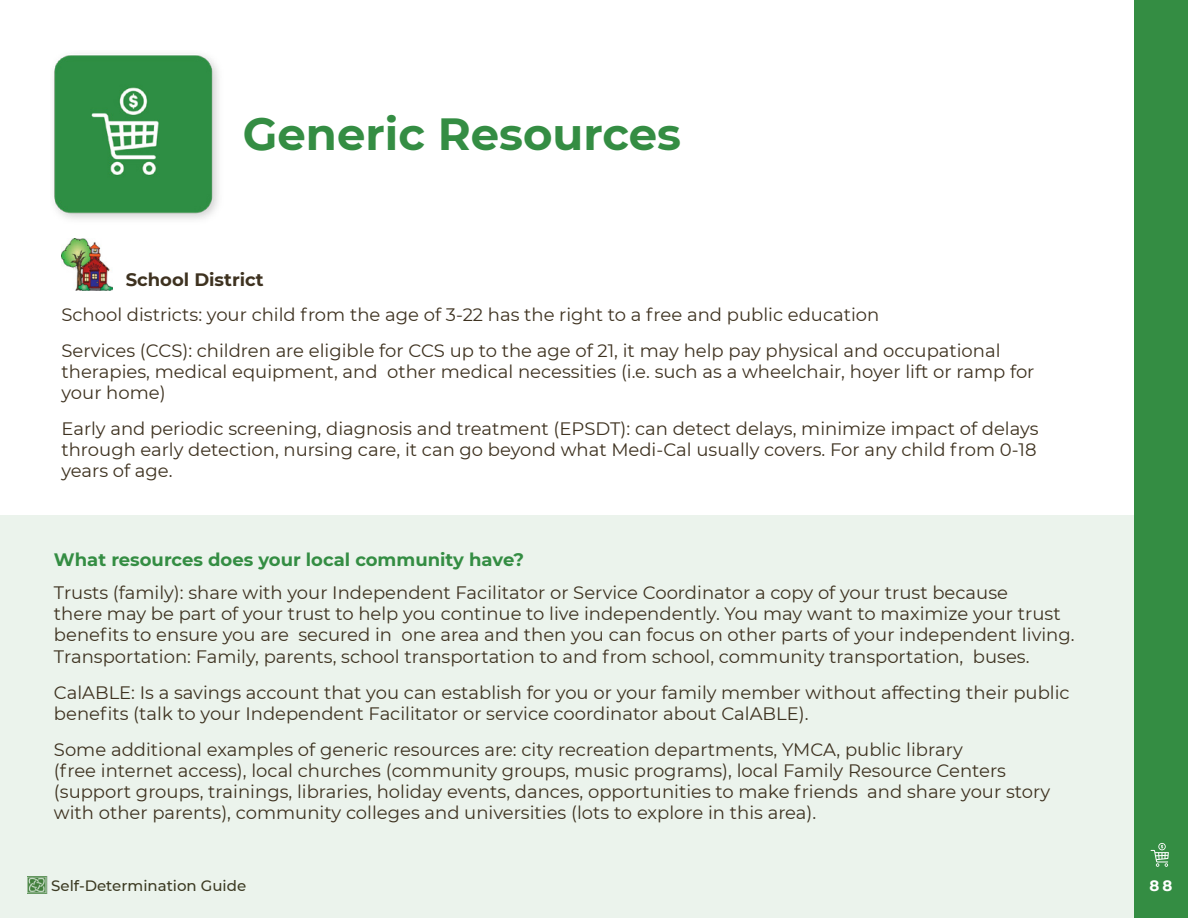
<style>
.page{position:relative;width:1188px;height:918px;background:#fff}
.page>*{position:absolute;margin:0;border:0;box-sizing:border-box;transform-origin:0 0}
.t1{font:700 45px "Montserrat";color:#348d43}
.t2{font:18px/21px "Montserrat";color:#3e3220}
.t3{font:700 18px "Montserrat";color:#348d43}
.t4{font:700 18px "Montserrat";color:#3e3220}
.t5{font:500 15px "Montserrat";color:#3e3220}
.t6{font:700 15px "Montserrat";color:#fff}
</style>
<div class="page">
<div style="left:1134px;top:0;width:54px;height:918px;background:#348d43"></div>
<img style="left:54px;top:55px;width:165px;height:165px">
<svg style="left:1151px;top:843px;width:18px;height:24px"></svg>
<img style="left:62px;top:238px;width:51px;height:53px">
<div style="left:0;top:515px;width:1134px;height:403px;background:#ebf3ec"></div>
<p class="t1" style="left:243px;top:102px;width:440px">Generic Resources</p>
<p class="t4" style="left:126px;top:267px;width:140px">School District</p>
<p class="t2" style="left:62px;top:303px;width:819px">School districts: your child from the age of 3-22 has the right to a free and public education</p>
<p class="t2" style="left:62px;top:339px;width:975px">Services (CCS): children are eligible for CCS up to the age of 21, it may help pay physical and occupational therapies, medical equipment, and other medical necessities (i.e. such as a wheelchair, hoyer lift or ramp for your home)</p>
<p class="t2" style="left:62px;top:417px;width:979px">Early and periodic screening, diagnosis and treatment (EPSDT): can detect delays, minimize impact of delays through early detection, nursing care, it can go beyond what Medi-Cal usually covers. For any child from 0-18 years of age.</p>
<p class="t3" style="left:54px;top:547px;width:472px">What resources does your local community have?</p>
<p class="t2" style="left:54px;top:582px;width:1022px">Trusts (family): share with your Independent Facilitator or Service Coordinator a copy of your trust because<br>there may be part of your trust to help you continue to live independently. You may want to maximize your trust benefits to ensure you are secured in one area and then you can focus on other parts of your independent living.</p>
<p class="t2" style="left:54px;top:645px;width:977px">Transportation: Family, parents, school transportation to and from school, community transportation, buses.</p>
<p class="t2" style="left:54px;top:681px;width:1017px">CalABLE: Is a savings account that you can establish for you or your family member without affecting their public benefits (talk to your Independent Facilitator or service coordinator about CalABLE).</p>
<p class="t2" style="left:54px;top:738px;width:911px">Some additional examples of generic resources are: city recreation departments, YMCA, public library</p>
<p class="t2" style="left:54px;top:759px;width:998px">(free internet access), local churches (community groups, music programs), local Family Resource Centers (support groups, trainings, libraries, holiday events, dances, opportunities to make friends and share your story with other parents), community colleges and universities (lots to explore in this area).</p>
<p class="t5" style="left:51px;top:875px;width:197px">Self-Determination Guide</p>
<p class="t6" style="left:1150px;top:875px;width:24px">88</p>
</div>
